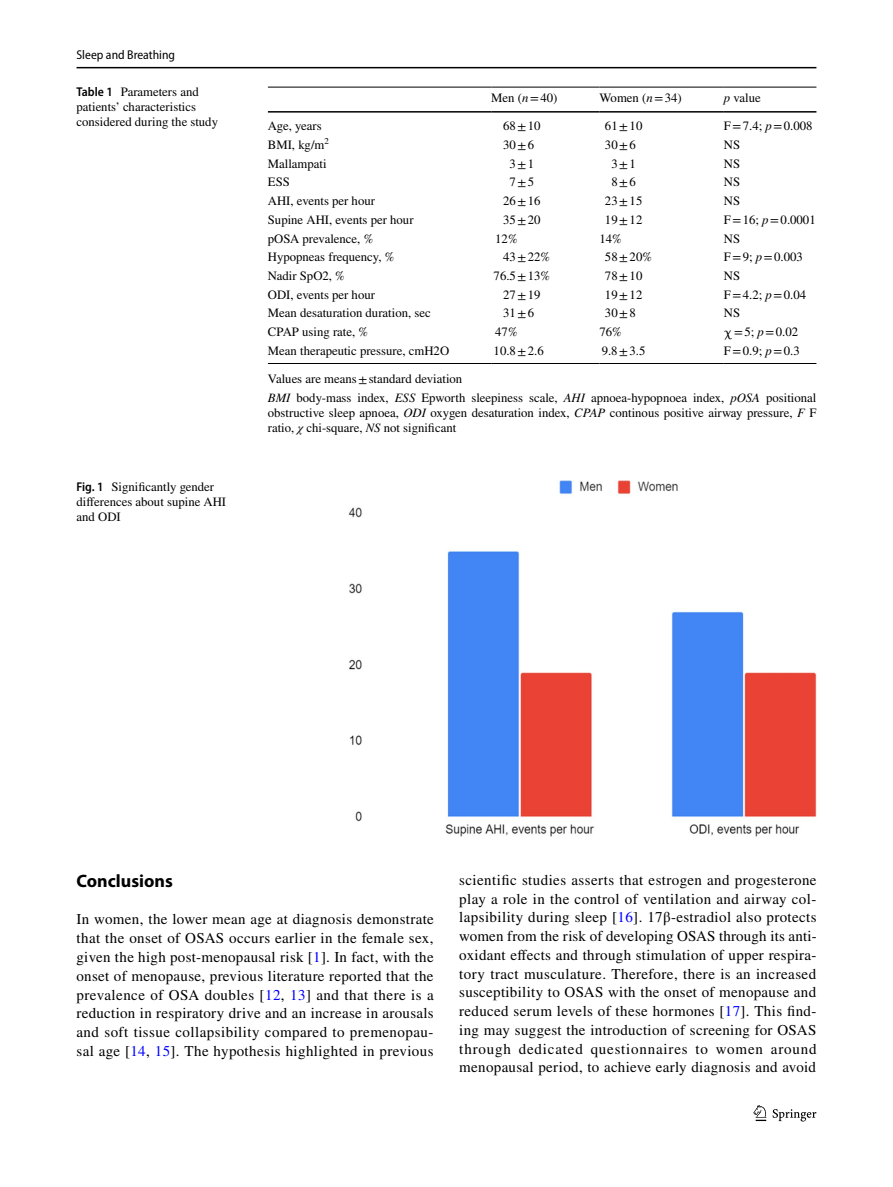
<style>
.page{position:relative;width:893px;height:1187px;background:#fff}
.page>*{position:absolute;margin:0;border:0;box-sizing:border-box;transform-origin:0 0}
.t1{font:700 18px "Myriad Pro";color:#000}
.t2{font:15px/18.8px "STIX";letter-spacing:.02em;color:#000;text-align:justify}
.t3{font:12.75px/15px "STIX";color:#000}
.t4{font:semi-condensed 12.75px "Myriad Pro";color:#000}
.s1{font-family:"Myriad Pro";font-weight:600;font-stretch:semi-condensed}
.s2{font-style:italic}
.s3{font-family:"Code 2000"}
.s4{color:#00f}
</style>
<div class="page">
<hr style="left:77px;top:67px;width:739px;height:1px;background:#000">
<svg style="left:753px;top:1105px;width:13px;height:15px"></svg>
<svg style="left:773px;top:1109px;width:43px;height:12px"></svg>
<hr style="left:268px;top:87px;width:223px;height:1px;background:#000">
<hr style="left:268px;top:111px;width:223px;height:2px;background:#000">
<hr style="left:491px;top:87px;width:108px;height:1px;background:#000">
<hr style="left:491px;top:111px;width:108px;height:2px;background:#000">
<hr style="left:599px;top:87px;width:125px;height:1px;background:#000">
<hr style="left:599px;top:111px;width:125px;height:2px;background:#000">
<hr style="left:724px;top:87px;width:92px;height:1px;background:#000">
<hr style="left:724px;top:111px;width:92px;height:2px;background:#000">
<hr style="left:268px;top:363px;width:223px;height:1px;background:#000">
<hr style="left:491px;top:363px;width:108px;height:1px;background:#000">
<hr style="left:599px;top:363px;width:125px;height:1px;background:#000">
<hr style="left:724px;top:363px;width:92px;height:1px;background:#000">
<img style="left:349px;top:481px;width:467px;height:355px">
<p class="t4" style="left:77px;top:48px;width:100px">Sleep and Breathing</p>
<p class="t3" style="left:77px;top:85px;width:143px"><span class="s1">Table 1</span> Parameters and patients’ characteristics considered during the study</p>
<p class="t3" style="left:77px;top:479px;width:151px"><span class="s1">Fig. 1</span> Significantly gender differences about supine AHI and ODI</p>
<p class="t3" style="left:491px;top:91px;width:68px">Men (<span class="s2">n</span>=40)</p>
<p class="t3" style="left:599px;top:91px;width:84px">Women (<span class="s2">n</span>=34)</p>
<p class="t3" style="left:724px;top:91px;width:38px"><span class="s2">p</span> value</p>
<p class="t3" style="left:268px;top:119px;width:55px">Age, years</p>
<p class="t3" style="left:503px;top:119px;width:39px">68±10</p>
<p class="t3" style="left:605px;top:119px;width:39px">61±10</p>
<p class="t3" style="left:724px;top:119px;width:90px">F=7.4; <span class="s2">p</span>=0.008</p>
<p class="t3" style="left:268px;top:138px;width:63px">BMI, kg/m<sup>2</sup></p>
<p class="t3" style="left:503px;top:138px;width:33px">30±6</p>
<p class="t3" style="left:605px;top:138px;width:33px">30±6</p>
<p class="t3" style="left:724px;top:138px;width:18px">NS</p>
<p class="t3" style="left:268px;top:157px;width:60px">Mallampati</p>
<p class="t3" style="left:510px;top:157px;width:26px">3±1</p>
<p class="t3" style="left:611px;top:157px;width:26px">3±1</p>
<p class="t3" style="left:724px;top:157px;width:18px">NS</p>
<p class="t3" style="left:268px;top:175px;width:23px">ESS</p>
<p class="t3" style="left:510px;top:175px;width:26px">7±5</p>
<p class="t3" style="left:611px;top:175px;width:26px">8±6</p>
<p class="t3" style="left:724px;top:175px;width:18px">NS</p>
<p class="t3" style="left:268px;top:194px;width:109px">AHI, events per hour</p>
<p class="t3" style="left:503px;top:194px;width:39px">26±16</p>
<p class="t3" style="left:605px;top:194px;width:39px">23±15</p>
<p class="t3" style="left:724px;top:194px;width:18px">NS</p>
<p class="t3" style="left:268px;top:213px;width:147px">Supine AHI, events per hour</p>
<p class="t3" style="left:503px;top:213px;width:39px">35±20</p>
<p class="t3" style="left:605px;top:213px;width:39px">19±12</p>
<p class="t3" style="left:724px;top:213px;width:93px">F=16; <span class="s2">p</span>=0.0001</p>
<p class="t3" style="left:268px;top:231px;width:107px">pOSA prevalence, %</p>
<p class="t3" style="left:495px;top:231px;width:24px">12%</p>
<p class="t3" style="left:599px;top:231px;width:24px">14%</p>
<p class="t3" style="left:724px;top:231px;width:18px">NS</p>
<p class="t3" style="left:268px;top:250px;width:128px">Hypopneas frequency, %</p>
<p class="t3" style="left:503px;top:250px;width:48px">43±22%</p>
<p class="t3" style="left:605px;top:250px;width:48px">58±20%</p>
<p class="t3" style="left:724px;top:250px;width:81px">F=9; <span class="s2">p</span>=0.003</p>
<p class="t3" style="left:268px;top:269px;width:78px">Nadir SpO2, %</p>
<p class="t3" style="left:494px;top:269px;width:58px">76.5±13%</p>
<p class="t3" style="left:605px;top:269px;width:39px">78±10</p>
<p class="t3" style="left:724px;top:269px;width:18px">NS</p>
<p class="t3" style="left:268px;top:288px;width:109px">ODI, events per hour</p>
<p class="t3" style="left:503px;top:288px;width:39px">27±19</p>
<p class="t3" style="left:605px;top:288px;width:39px">19±12</p>
<p class="t3" style="left:724px;top:288px;width:84px">F=4.2; <span class="s2">p</span>=0.04</p>
<p class="t3" style="left:268px;top:306px;width:164px">Mean desaturation duration, sec</p>
<p class="t3" style="left:503px;top:306px;width:33px">31±6</p>
<p class="t3" style="left:605px;top:306px;width:33px">30±8</p>
<p class="t3" style="left:724px;top:306px;width:18px">NS</p>
<p class="t3" style="left:268px;top:325px;width:102px">CPAP using rate, %</p>
<p class="t3" style="left:495px;top:325px;width:24px">47%</p>
<p class="t3" style="left:599px;top:325px;width:24px">76%</p>
<p class="t3" style="left:724px;top:325px;width:76px"><span class="s3">χ</span>=5; <span class="s2">p</span>=0.02</p>
<p class="t3" style="left:268px;top:344px;width:183px">Mean therapeutic pressure, cmH2O</p>
<p class="t3" style="left:494px;top:344px;width:52px">10.8±2.6</p>
<p class="t3" style="left:602px;top:344px;width:45px">9.8±3.5</p>
<p class="t3" style="left:724px;top:344px;width:77px">F=0.9; <span class="s2">p</span>=0.3</p>
<p class="t3" style="left:268px;top:369px;width:550px;line-height:19.2px">Values are means±standard deviation<br><span class="s2">BMI</span> body-mass index, <span class="s2">ESS</span> Epworth sleepiness scale, <span class="s2">AHI</span> apnoea-hypopnoea index, <span class="s2">pOSA</span> positional</p>
<p class="t3" style="left:268px;top:406px;width:550px">obstructive sleep apnoea, <span class="s2">ODI</span> oxygen desaturation index, <span class="s2">CPAP</span> continous positive airway pressure, <span class="s2">F</span> F ratio, <span class="s2">χ</span> chi-square, <span class="s2">NS</span> not significant</p>
<p class="t1" style="left:77px;top:869px;width:98px">Conclusions</p>
<p class="t2" style="left:77px;top:911px;width:359px">In women, the lower mean age at diagnosis demonstrate that the onset of OSAS occurs earlier in the female sex, given the high post-menopausal risk [<span class="s4">1</span>]. In fact, with the onset of menopause, previous literature reported that the prevalence of OSA doubles [<span class="s4">12</span>, <span class="s4">13</span>] and that there is a reduction in respiratory drive and an increase in arousals and soft tissue collapsibility compared to premenopau&shy;sal age [<span class="s4">14</span>, <span class="s4">15</span>]. The hypothesis highlighted in previous</p>
<p class="t2" style="left:459px;top:871px;width:359px">scientific studies asserts that estrogen and progesterone play a role in the control of ventilation and airway col&shy;lapsibility during sleep [<span class="s4">16</span>]. 17β-estradiol also protects women from the risk of developing OSAS through its anti&shy;oxidant effects and through stimulation of upper respira&shy;tory tract musculature. Therefore, there is an increased susceptibility to OSAS with the onset of menopause and reduced serum levels of these hormones [<span class="s4">17</span>]. This find&shy;ing may suggest the introduction of screening for OSAS through dedicated questionnaires to women around menopausal period, to achieve early diagnosis and avoid</p>
</div>
